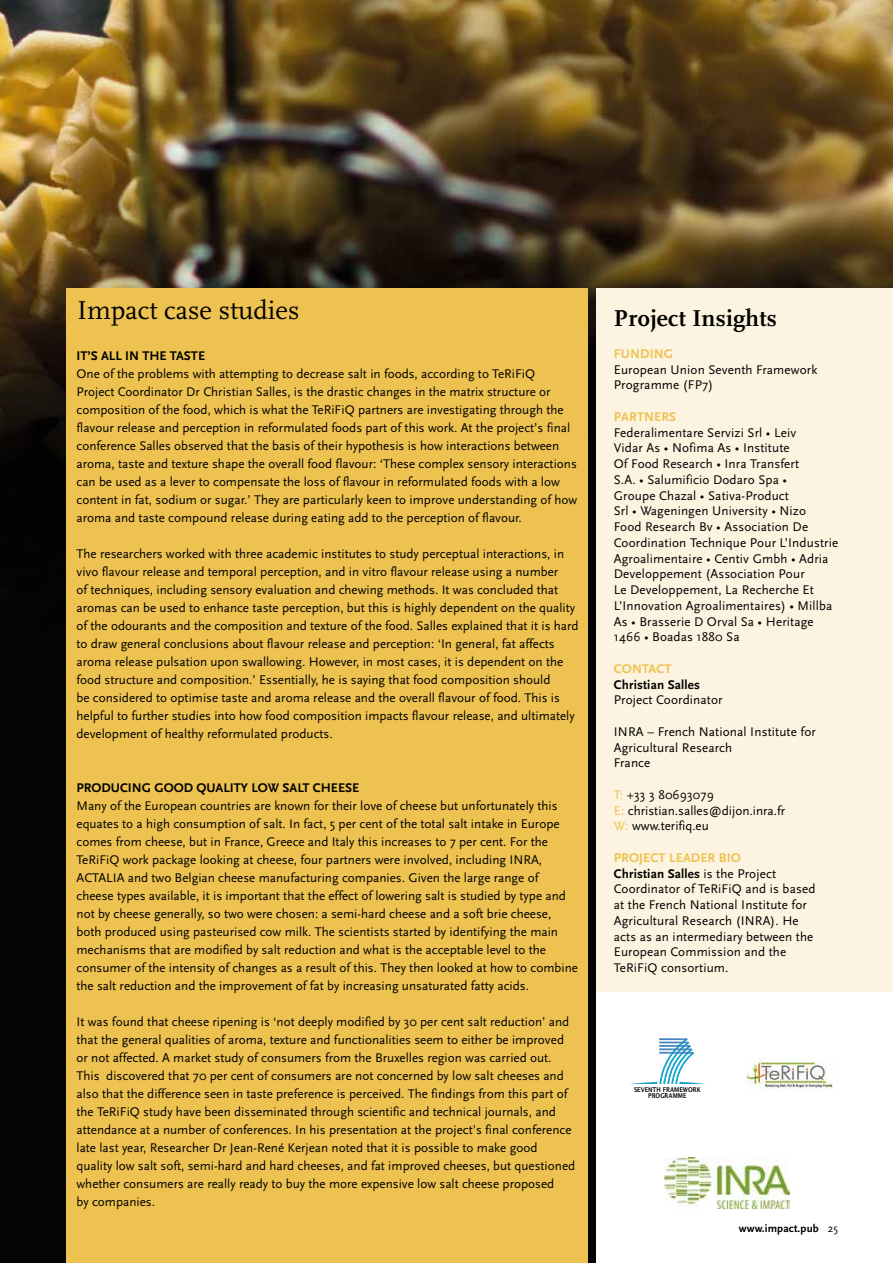
<style>
.page{position:relative;width:893px;height:1263px;background:#fff}
.page>*{position:absolute;margin:0;border:0;box-sizing:border-box;transform-origin:0 0}
.t1{font:27px "Scala";color:#000}
.t2{font:700 24px "Scala";letter-spacing:.01em;color:#000}
.t3{font:13.2px/18px "Scala Sans";color:#000}
.t4{font:13.2px/15.8px "Scala Sans";letter-spacing:.01em;color:#000}
.t5{font:700 13.2px "Scala Sans";color:#000}
.t6{font:700 13.2px "Scala Sans";letter-spacing:.01em;color:#edc250}
.t7{font:700 11.25px "Scala Sans";letter-spacing:.01em;color:#000}
.t8{font:600 6.6px/6.4px "Lucida Sans";color:#010202;text-align:center;scale:.86 1}
.s1{color:#edc250}
.s2{font-weight:700;color:#edc250}
.s3{font-weight:700}
.s4{font-weight:400}
</style>
<div class="page">
<img style="left:0;top:0;width:893px;height:1263px">
<div style="left:597px;top:967px;width:296px;height:296px;background:#fff"></div>
<div style="left:67px;top:288px;width:521px;height:975px;background:#edc250"></div>
<div style="left:597px;top:288px;width:296px;height:704px;background:#fcf3e0"></div>
<svg style="left:630px;top:1038px;width:75px;height:46px"></svg>
<img style="left:746px;top:1058px;width:87px;height:33px">
<img style="left:664px;top:1158px;width:125px;height:51px">
<h1 class="t1" style="left:77px;top:295px;width:224px">Impact case studies</h1>
<p class="t5" style="left:77px;top:349px;width:130px">IT’S ALL IN THE TASTE</p>
<p class="t3" style="left:77px;top:365px;width:502px">One of the problems with attempting to decrease salt in foods, according to TeRiFiQ<br>Project Coordinator Dr Christian Salles, is the drastic changes in the matrix structure or composition of the food, which is what the TeRiFiQ partners are investigating through the flavour release and perception in reformulated foods part of this work. At the project’s final conference Salles observed that the basis of their hypothesis is how interactions between aroma, taste and texture shape the overall food flavour: ‘These complex sensory interactions can be used as a lever to compensate the loss of flavour in reformulated foods with a low content in fat, sodium or sugar.’ They are particularly keen to improve understanding of how aroma and taste compound release during eating add to the perception of flavour.</p>
<p class="t3" style="left:77px;top:545px;width:504px">The researchers worked with three academic institutes to study perceptual interactions, in vivo flavour release and temporal perception, and in vitro flavour release using a number<br>of techniques, including sensory evaluation and chewing methods. It was concluded that aromas can be used to enhance taste perception, but this is highly dependent on the quality of the odourants and the composition and texture of the food. Salles explained that it is hard to draw general conclusions about flavour release and perception: ‘In general, fat affects aroma release pulsation upon swallowing. However, in most cases, it is dependent on the food structure and composition.’ Essentially, he is saying that food composition should<br>be considered to optimise taste and aroma release and the overall flavour of food. This is helpful to further studies into how food composition impacts flavour release, and ultimately development of healthy reformulated products.</p>
<p class="t5" style="left:77px;top:781px;width:284px">PRODUCING GOOD QUALITY LOW SALT CHEESE</p>
<p class="t3" style="left:77px;top:797px;width:503px">Many of the European countries are known for their love of cheese but unfortunately this equates to a high consumption of salt. In fact, 5 per cent of the total salt intake in Europe comes from cheese, but in France, Greece and Italy this increases to 7 per cent. For the TeRiFiQ work package looking at cheese, four partners were involved, including INRA, ACTALIA and two Belgian cheese manufacturing companies. Given the large range of cheese types available, it is important that the effect of lowering salt is studied by type and not by cheese generally, so two were chosen: a semi-hard cheese and a soft brie cheese, both produced using pasteurised cow milk. The scientists started by identifying the main mechanisms that are modified by salt reduction and what is the acceptable level to the consumer of the intensity of changes as a result of this. They then looked at how to combine the salt reduction and the improvement of fat by increasing unsaturated fatty acids.</p>
<p class="t3" style="left:77px;top:1013px;width:500px">It was found that cheese ripening is ‘not deeply modified by 30 per cent salt reduction’ and that the general qualities of aroma, texture and functionalities seem to either be improved or not affected. A market study of consumers from the Bruxelles region was carried out.<br>This discovered that 70 per cent of consumers are not concerned by low salt cheeses and also that the difference seen in taste preference is perceived. The findings from this part of the TeRiFiQ study have been disseminated through scientific and technical journals, and attendance at a number of conferences. In his presentation at the project’s final conference late last year, Researcher Dr Jean-René Kerjean noted that it is possible to make good quality low salt soft, semi-hard and hard cheeses, and fat improved cheeses, but questioned whether consumers are really ready to buy the more expensive low salt cheese proposed<br>by companies.</p>
<h2 class="t2" style="left:614px;top:305px;width:165px">Project Insights</h2>
<p class="t6" style="left:614px;top:346px;width:61px">FUNDING</p>
<p class="t4" style="left:614px;top:362px;width:205px">European Union Seventh Framework<br>Programme (FP7)</p>
<p class="t6" style="left:614px;top:409px;width:64px">PARTNERS</p>
<p class="t4" style="left:614px;top:425px;width:226px">Federalimentare Servizi Srl • Leiv<br>Vidar As • Nofima As • Institute<br>Of Food Research • Inra Transfert<br>S.A. • Salumificio Dodaro Spa •<br>Groupe Chazal • Sativa-Product<br>Srl • Wageningen University • Nizo<br>Food Research Bv • Association De Coordination Technique Pour L’Industrie Agroalimentaire • Centiv Gmbh • Adria Developpement (Association Pour<br>Le Developpement, La Recherche Et L’Innovation Agroalimentaires) • Millba As • Brasserie D Orval Sa • Heritage 1466 • Boadas 1880 Sa</p>
<p class="t6" style="left:614px;top:661px;width:59px">CONTACT</p>
<p class="t5" style="left:614px;top:677px;width:88px">Christian Salles</p>
<p class="t4" style="left:614px;top:692px;width:110px">Project Coordinator</p>
<p class="t4" style="left:614px;top:724px;width:204px">INRA – French National Institute for<br>Agricultural Research<br>France</p>
<p class="t4" style="left:614px;top:787px;width:173px"><span class="s1">T:</span> +33 3 80693079<br><span class="s1">E:</span> christian.salles@dijon.inra.fr<br><span class="s1">W:</span> www.terifiq.eu</p>
<p class="t4" style="left:614px;top:850px;width:203px"><span class="s2">PROJECT LEADER BIO<br></span><span class="s3">Christian Salles</span> is the Project<br>Coordinator of TeRiFiQ and is based at the French National Institute for<br>Agricultural Research (INRA). He acts as an intermediary between the<br>European Commission and the<br>TeRiFiQ consortium.</p>
<p class="t8" style="left:634px;top:1086px;width:79px">SEVENTH FRAMEWORK<br>PROGRAMME</p>
<p class="t7" style="left:739px;top:1222px;width:101px">www.impact.pub <span class="s4">25</span></p>
</div>
